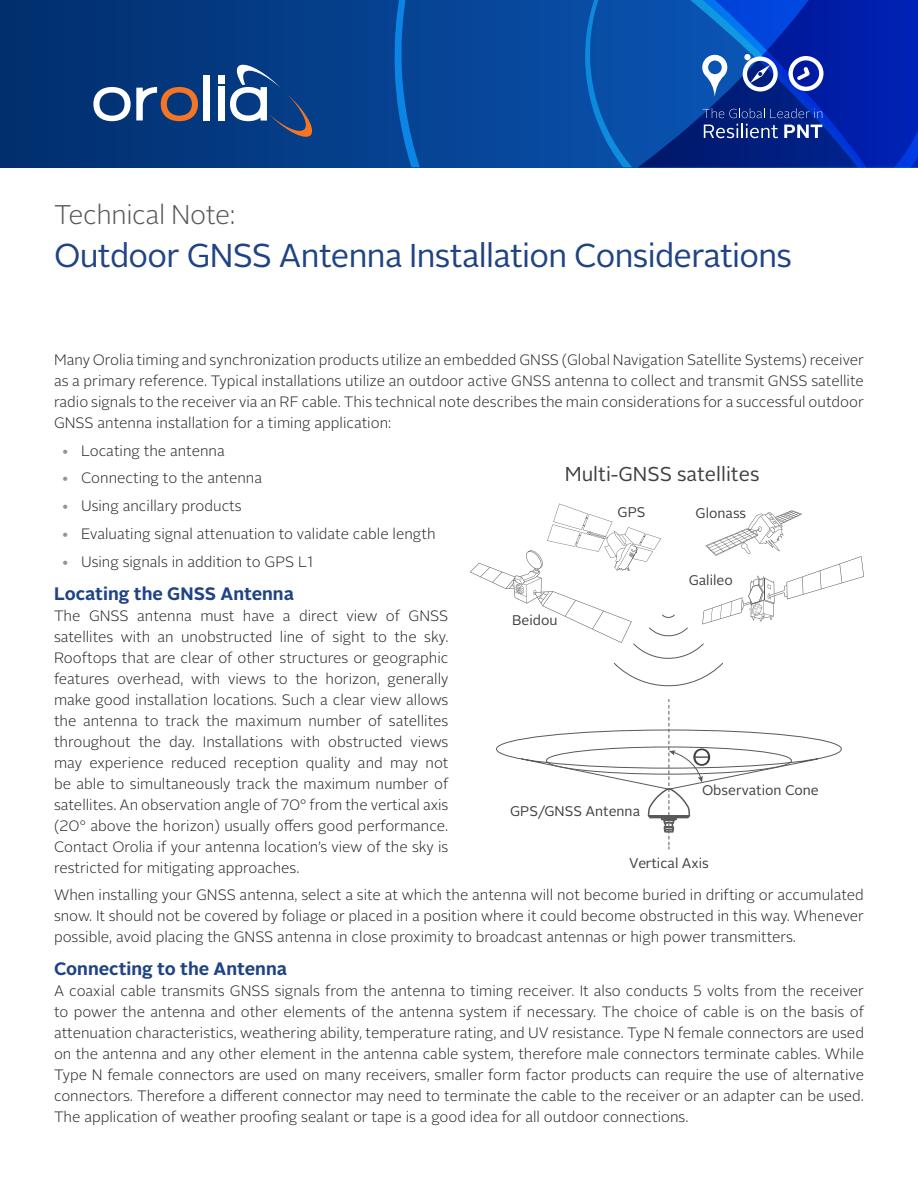
<style>
.page{position:relative;width:918px;height:1188px;background:#fff}
.page>*{position:absolute;margin:0;border:0;box-sizing:border-box;transform-origin:0 0}
.t1{font:33px "Alright Sans";letter-spacing:-.02em;color:#1f4384}
.t2{font:300 27px "Alright Sans";letter-spacing:-.015em;color:#58595b}
.t3{font:19.95px "Alright Sans";color:#404042}
.t4{font:700 18px "Alright Sans";color:#1f4384}
.t5{font:300 15px/21px "Alright Sans";color:#292829;text-align:justify}
.t6{font:13.95px "Alright Sans";color:#404042}
.s1{font-size:16.5px;color:#939598}
</style>
<div class="page">
<svg style="left:0;top:0;width:638px;height:167px;background:#043d88"></svg>
<svg style="left:638px;top:0;width:36px;height:167px;background:#084aa6"></svg>
<svg style="left:585px;top:0;width:47px;height:167px;background:#0955ad"></svg>
<svg style="left:395px;top:0;width:25px;height:167px;background:#0755aa"></svg>
<div style="left:204px;top:75px;width:6px;height:45px;background:#fff"></div>
<div style="left:218px;top:86px;width:6px;height:34px;background:#fff"></div>
<div style="left:218px;top:75px;width:6px;height:9px;background:#fff"></div>
<svg style="left:93px;top:87px;width:105px;height:34px"></svg>
<svg style="left:230px;top:61px;width:85px;height:80px;background:#2c5691"></svg>
<svg style="left:674px;top:0;width:244px;height:167px;background:#0f38ab"></svg>
<svg style="left:496px;top:699px;width:346px;height:150px"></svg>
<svg style="left:470px;top:504px;width:394px;height:183px"></svg>
<h2 class="t2" style="left:54px;top:197px;width:183px">Technical Note:</h2>
<h1 class="t1" style="left:54px;top:233px;width:740px">Outdoor GNSS Antenna Installation Considerations</h1>
<p class="t5" style="left:54px;top:350px;width:812px">Many Orolia timing and synchronization products utilize an embedded GNSS (Global Navigation Satellite Systems) receiver as a primary reference. Typical installations utilize an outdoor active GNSS antenna to collect and transmit GNSS satellite radio signals to the receiver via an RF cable. This technical note describes the main considerations for a successful outdoor GNSS antenna installation for a timing application:</p>
<p class="t5" style="left:61px;top:440px;width:166px"><span class="s1">•</span> Locating the antenna</p>
<p class="t5" style="left:61px;top:468px;width:203px"><span class="s1">•</span> Connecting to the antenna</p>
<p class="t5" style="left:61px;top:496px;width:182px"><span class="s1">•</span> Using ancillary products</p>
<p class="t5" style="left:61px;top:524px;width:376px"><span class="s1">•</span> Evaluating signal attenuation to validate cable length</p>
<p class="t5" style="left:61px;top:551px;width:254px"><span class="s1">•</span> Using signals in addition to GPS L1</p>
<p class="t4" style="left:54px;top:581px;width:241px">Locating the GNSS Antenna</p>
<p class="t5" style="left:54px;top:605px;width:396px">The GNSS antenna must have a direct view of GNSS satellites with an unobstructed line of sight to the sky.<br>Rooftops that are clear of other structures or geographic features overhead, with views to the horizon, generally make good installation locations. Such a clear view allows the antenna to track the maximum number of satellites throughout the day. Installations with obstructed views may experience reduced reception quality and may not be able to simultaneously track the maximum number of satellites. An observation angle of 70° from the vertical axis (20° above the horizon) usually offers good performance.<br>Contact Orolia if your antenna location’s view of the sky is restricted for mitigating approaches.</p>
<p class="t5" style="left:54px;top:885px;width:812px">When installing your GNSS antenna, select a site at which the antenna will not become buried in drifting or accumulated snow. It should not be covered by foliage or placed in a position where it could become obstructed in this way. Whenever possible, avoid placing the GNSS antenna in close proximity to broadcast antennas or high power transmitters.</p>
<p class="t4" style="left:54px;top:957px;width:234px">Connecting to the Antenna</p>
<p class="t5" style="left:54px;top:981px;width:812px">A coaxial cable transmits GNSS signals from the antenna to timing receiver. It also conducts 5 volts from the receiver to power the antenna and other elements of the antenna system if necessary. The choice of cable is on the basis of attenuation characteristics, weathering ability, temperature rating, and UV resistance. Type N female connectors are used on the antenna and any other element in the antenna cable system, therefore male connectors terminate cables. While Type N female connectors are used on many receivers, smaller form factor products can require the use of alternative connectors. Therefore a different connector may need to terminate the cable to the receiver or an adapter can be used.<br>The application of weather proofing sealant or tape is a good idea for all outdoor connections.</p>
<h3 class="t3" style="left:565px;top:461px;width:196px">Multi-GNSS satellites</h3>
<p class="t6" style="left:618px;top:503px;width:29px">GPS</p>
<p class="t6" style="left:696px;top:504px;width:52px">Glonass</p>
<p class="t6" style="left:689px;top:570px;width:46px">Galileo</p>
<p class="t6" style="left:512px;top:611px;width:47px">Beidou</p>
<p class="t6" style="left:702px;top:781px;width:118px">Observation Cone</p>
<p class="t6" style="left:510px;top:802px;width:131px">GPS/GNSS Antenna</p>
<p class="t6" style="left:629px;top:854px;width:81px">Vertical Axis</p>
</div>
